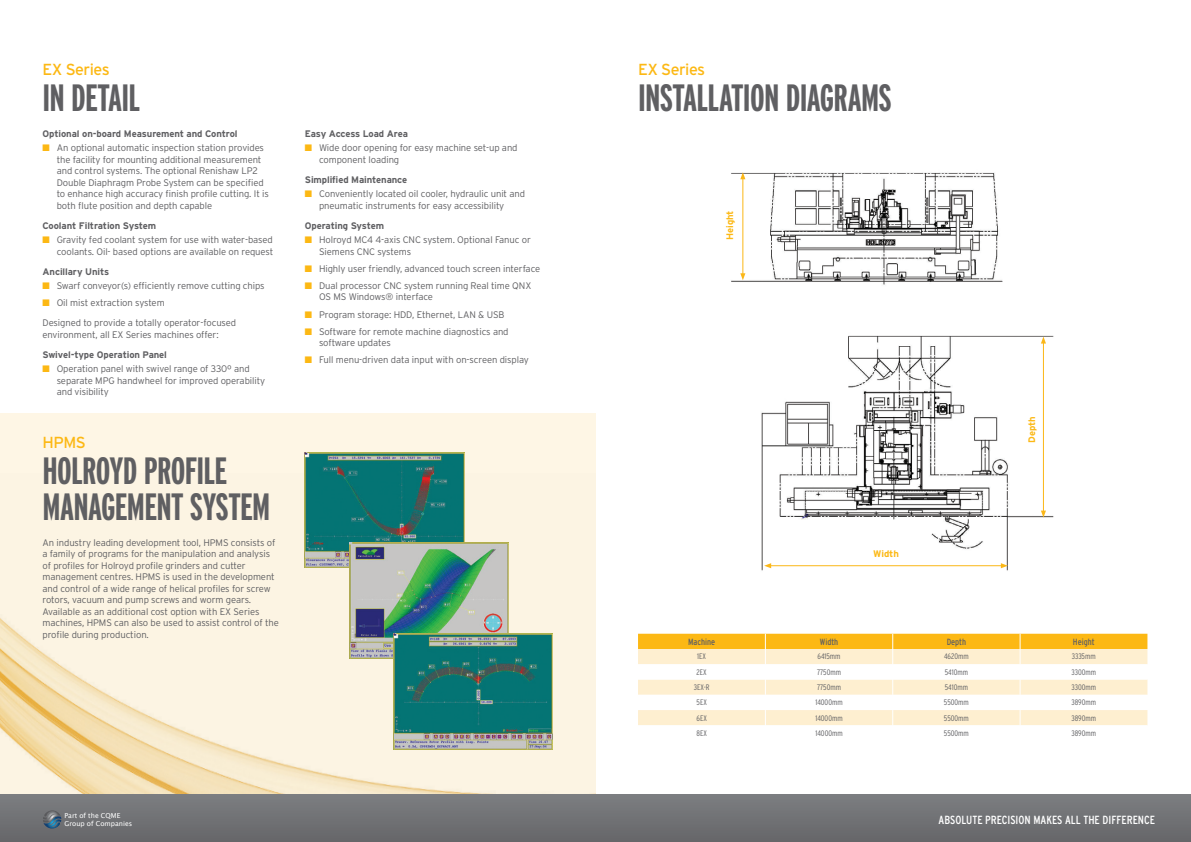
<style>
.page{position:relative;width:1191px;height:842px;background:#fff}
.page>*{position:absolute;margin:0;border:0;box-sizing:border-box;transform-origin:0 0}
.t1{font:700 extra-condensed 38px "Interstate";letter-spacing:-.02em;color:#5f5f62}
.t2{font:16px "Interstate";letter-spacing:-.03em;color:#fcb814}
.t3{font:condensed 11.8px "Interstate";color:#fff}
.t4{font:300 9.5px/11.5px "Interstate";letter-spacing:-.01em;color:#5f5f62}
.t5{font:700 9.5px "Interstate";letter-spacing:-.01em;color:#5f5f62}
.t6{font:700 9.5px "Interstate";letter-spacing:-.01em;color:#fcb814}
.t7{font:condensed 9px "Interstate";color:#5f5f62}
.t8{font:300 condensed 8px "Interstate";color:#5f5f62}
.t9{font:6.8px/8.1px "Lucida Grande";color:#fff}
.s1{color:#fcb814}
</style>
<div class="page">
<div style="left:0;top:414px;width:595px;height:392px;background:#fef6e5"></div>
<img style="left:0;top:474px;width:595px;height:320px">
<img style="left:305px;top:452px;width:159px;height:115px">
<img style="left:349px;top:543px;width:159px;height:115px">
<img style="left:393px;top:634px;width:159px;height:115px">
<svg style="left:638px;top:634px;width:509px;height:91px"></svg>
<img style="left:761px;top:335px;width:293px;height:236px">
<hr style="left:769px;top:565px;width:233px;height:1px;background:#fbb717">
<svg style="left:1000px;top:563px;width:8px;height:5px"></svg>
<svg style="left:764px;top:563px;width:7px;height:5px"></svg>
<hr style="left:1043px;top:342px;width:1px;height:170px;background:#fbb717">
<svg style="left:1040px;top:511px;width:6px;height:7px"></svg>
<svg style="left:1040px;top:337px;width:6px;height:7px"></svg>
<img style="left:731px;top:172px;width:272px;height:113px">
<hr style="left:742px;top:178px;width:1px;height:97px;background:#fbb717">
<svg style="left:740px;top:172px;width:5px;height:7px"></svg>
<svg style="left:740px;top:273px;width:5px;height:7px"></svg>
<div style="left:0;top:794px;width:595px;height:48px;background:#717275"></div>
<div style="left:595px;top:794px;width:596px;height:48px;background:#717275"></div>
<svg style="left:43px;top:810px;width:18px;height:18px"></svg>
<h2 class="t2" style="left:43px;top:61px;width:69px">EX Series</h2>
<h1 class="t1" style="left:43px;top:77px;width:41px">IN DETAIL</h1>
<p class="t5" style="left:43px;top:128px;width:197px">Optional on-board Measurement and Control</p>
<p class="t4" style="left:57px;top:142px;width:214px;text-indent:-14px"><span class="s1">■</span> An optional automatic inspection station provides the facility for mounting additional measurement and control systems. The optional Renishaw LP2<br>Double Diaphragm Probe System can be specified to enhance high accuracy finish profile cutting. It is both flute position and depth capable</p>
<p class="t5" style="left:43px;top:220px;width:115px">Coolant Filtration System</p>
<p class="t4" style="left:43px;top:234px;width:232px;text-align:right"><span class="s1">■</span> Gravity fed coolant system for use with water-based coolants. Oil- based options are available on request</p>
<p class="t5" style="left:43px;top:266px;width:68px">Ancillary Units</p>
<p class="t4" style="left:43px;top:280px;width:224px"><span class="s1">■</span> Swarf conveyor(s) efficiently remove cutting chips</p>
<p class="t4" style="left:43px;top:293px;width:195px;line-height:20px"><span class="s1">■</span> Oil mist extraction system<br>Designed to provide a totally operator-focused</p>
<p class="t4" style="left:43px;top:328px;width:178px">environment, all EX Series machines offer:</p>
<p class="t5" style="left:43px;top:349px;width:126px">Swivel-type Operation Panel</p>
<p class="t4" style="left:57px;top:363px;width:210px;text-indent:-14px"><span class="s1">■</span> Operation panel with swivel range of 330º and separate MPG handwheel for improved operability and visibility</p>
<h2 class="t2" style="left:43px;top:433px;width:45px">HPMS</h2>
<h1 class="t1" style="left:43px;top:450px;width:29px">HOLROYD</h1>
<h1 class="t1" style="left:144px;top:450px;width:64px">PROFILE</h1>
<h1 class="t1" style="left:43px;top:486px;width:33px">MANAGEMENT</h1>
<h1 class="t1" style="left:190px;top:486px;width:27px">SYSTEM</h1>
<p class="t4" style="left:43px;top:537px;width:238px">An industry leading development tool, HPMS consists of a family of programs for the manipulation and analysis of profiles for Holroyd profile grinders and cutter management centres. HPMS is used in the development and control of a wide range of helical profiles for screw rotors, vacuum and pump screws and worm gears.<br>Available as an additional cost option with EX Series machines, HPMS can also be used to assist control of the profile during production.</p>
<p class="t5" style="left:305px;top:128px;width:105px">Easy Access Load Area</p>
<p class="t4" style="left:319px;top:142px;width:200px;text-indent:-14px"><span class="s1">■</span> Wide door opening for easy machine set-up and component loading</p>
<p class="t5" style="left:305px;top:174px;width:104px">Simplified Maintenance</p>
<p class="t4" style="left:319px;top:188px;width:207px;text-indent:-14px"><span class="s1">■</span> Conveniently located oil cooler, hydraulic unit and pneumatic instruments for easy accessibility</p>
<p class="t5" style="left:305px;top:220px;width:81px">Operating System</p>
<p class="t4" style="left:319px;top:234px;width:213px;text-indent:-14px"><span class="s1">■</span> Holroyd MC4 4-axis CNC system. Optional Fanuc or<br>Siemens CNC systems</p>
<p class="t4" style="left:305px;top:263px;width:237px"><span class="s1">■</span> Highly user friendly, advanced touch screen interface</p>
<p class="t4" style="left:319px;top:280px;width:214px;text-indent:-14px"><span class="s1">■</span> Dual processor CNC system running Real time QNX<br>OS MS Windows® interface</p>
<p class="t4" style="left:305px;top:308px;width:201px"><span class="s1">■</span> Program storage: HDD, Ethernet, LAN &amp; USB</p>
<p class="t4" style="left:319px;top:326px;width:191px;text-indent:-14px"><span class="s1">■</span> Software for remote machine diagnostics and software updates</p>
<p class="t4" style="left:305px;top:354px;width:226px"><span class="s1">■</span> Full menu-driven data input with on-screen display</p>
<h2 class="t2" style="left:638px;top:61px;width:69px">EX Series</h2>
<h1 class="t1" style="left:638px;top:77px;width:255px">INSTALLATION DIAGRAMS</h1>
<p class="t6" style="left:724px;top:240px;width:31px;rotate:-90deg">Height</p>
<p class="t6" style="left:873px;top:549px;width:27px">Width</p>
<p class="t6" style="left:1026px;top:443px;width:28px;rotate:-90deg">Depth</p>
<p class="t7" style="left:688px;top:637px;width:29px">Machine</p>
<p class="t7" style="left:820px;top:637px;width:20px">Width</p>
<p class="t7" style="left:946px;top:637px;width:21px">Depth</p>
<p class="t7" style="left:1073px;top:637px;width:23px">Height</p>
<p class="t8" style="left:697px;top:652px;width:10px">1EX</p>
<p class="t8" style="left:817px;top:652px;width:25px">6415mm</p>
<p class="t8" style="left:944px;top:652px;width:26px">4620mm</p>
<p class="t8" style="left:1071px;top:652px;width:25px">3335mm</p>
<p class="t8" style="left:696px;top:667px;width:12px">2EX</p>
<p class="t8" style="left:817px;top:667px;width:26px">7750mm</p>
<p class="t8" style="left:944px;top:667px;width:25px">5410mm</p>
<p class="t8" style="left:1071px;top:667px;width:26px">3300mm</p>
<p class="t8" style="left:694px;top:683px;width:17px">3EX-R</p>
<p class="t8" style="left:817px;top:683px;width:26px">7750mm</p>
<p class="t8" style="left:944px;top:683px;width:25px">5410mm</p>
<p class="t8" style="left:1071px;top:683px;width:26px">3300mm</p>
<p class="t8" style="left:696px;top:698px;width:12px">5EX</p>
<p class="t8" style="left:815px;top:698px;width:29px">14000mm</p>
<p class="t8" style="left:944px;top:698px;width:26px">5500mm</p>
<p class="t8" style="left:1071px;top:698px;width:26px">3890mm</p>
<p class="t8" style="left:696px;top:713px;width:12px">6EX</p>
<p class="t8" style="left:815px;top:713px;width:29px">14000mm</p>
<p class="t8" style="left:944px;top:713px;width:26px">5500mm</p>
<p class="t8" style="left:1071px;top:713px;width:26px">3890mm</p>
<p class="t8" style="left:696px;top:728px;width:12px">8EX</p>
<p class="t8" style="left:815px;top:728px;width:29px">14000mm</p>
<p class="t8" style="left:944px;top:728px;width:26px">5500mm</p>
<p class="t8" style="left:1071px;top:728px;width:26px">3890mm</p>
<p class="t9" style="left:65px;top:812px;width:69px">Part of the CQME<br>Group of Companies</p>
<p class="t3" style="left:938px;top:814px;width:218px">ABSOLUTE PRECISION MAKES ALL THE DIFFERENCE</p>
</div>
